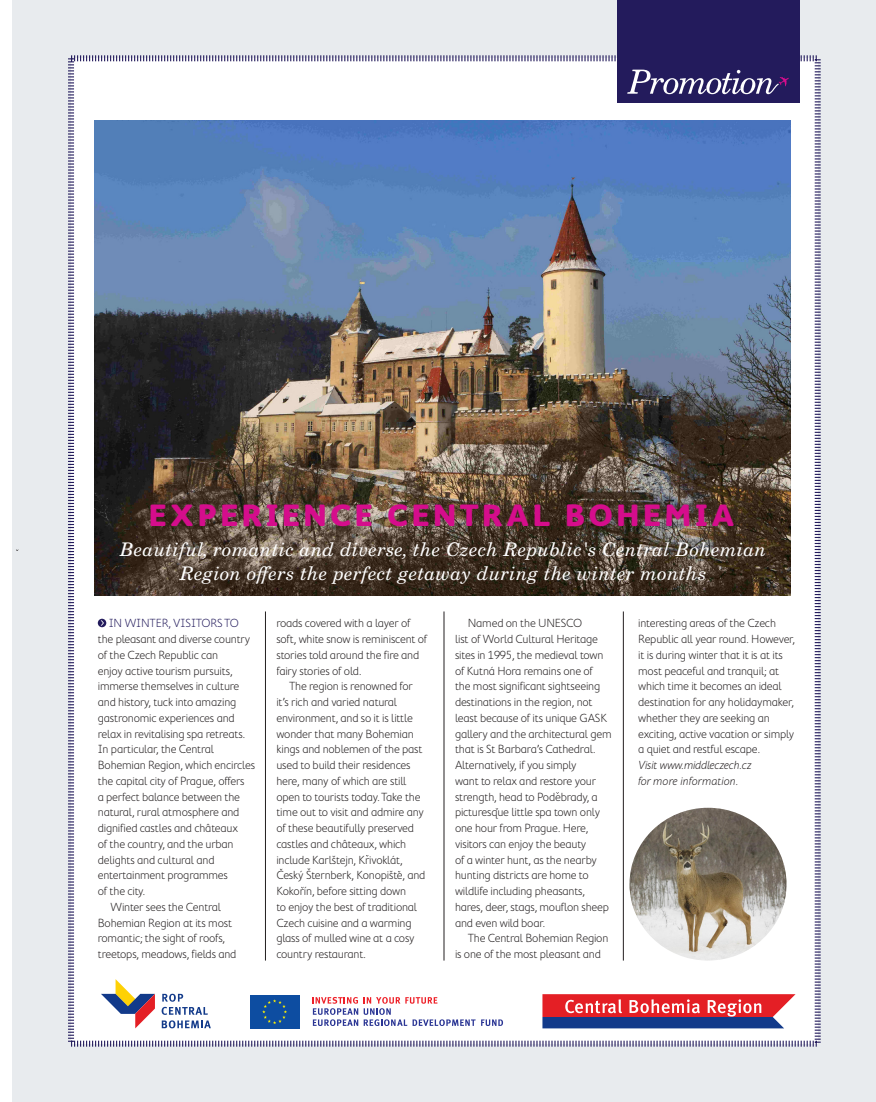
<style>
.page{position:relative;width:876px;height:1102px;background:#fff}
.page>*{position:absolute;margin:0;border:0;box-sizing:border-box;transform-origin:0 0}
.HEAD{font:700 31.5px "Cambridge Round";letter-spacing:.1em;color:#d50d8c}
.FEAT_SELL{font:italic 18.75px/24px "New Century Schlbk LT Pro";letter-spacing:.02em;color:#fff;text-align:center}
.BODY__Ca{font:300 12px/15.8px "Cambridge Round";letter-spacing:-.015em;color:#231f20}
.BODY__Ca-2{font:italic 300 12px/15.8px "Cambridge Round";letter-spacing:-.01em;color:#231f20}
.BODY__Ca-3{font:300 12px "Cambridge Round";letter-spacing:-.01em;color:#231b5c}
</style>
<div class="page">
<div style="left:13px;top:0;width:863px;height:1101px;background:#e8ebee"></div>
<div style="left:68px;top:54px;width:753px;height:993px;background:#fff"></div>
<svg style="left:98px;top:618px;width:8px;height:9px"></svg>
<svg style="left:101px;top:620px;width:3px;height:5px"></svg>
<hr style="left:623px;top:611px;width:1px;height:349px;background:#231f20">
<hr style="left:265px;top:611px;width:1px;height:349px;background:#231f20">
<hr style="left:444px;top:611px;width:1px;height:349px;background:#231f20">
<svg style="left:542px;top:994px;width:253px;height:34px;background:#a94b66"></svg>
<svg style="left:101px;top:978px;width:54px;height:50px;background:#cdbcbb"></svg>
<svg style="left:162px;top:993px;width:46px;height:21px"></svg>
<svg style="left:162px;top:1020px;width:49px;height:8px"></svg>
<div style="left:250px;top:995px;width:49px;height:33px;background:#0d4da1"></div>
<svg style="left:262px;top:999px;width:25px;height:25px"></svg>
<svg style="left:312px;top:996px;width:46px;height:29px"></svg>
<svg style="left:364px;top:996px;width:139px;height:29px;background:#e7dee9"></svg>
<img style="left:629px;top:807px;width:157px;height:153px">
<img style="left:94px;top:120px;width:697px;height:475px">
<div style="left:617px;top:0;width:182px;height:102px;background:#231b5c"></div>
<svg style="left:627px;top:70px;width:162px;height:24px"></svg>
<p class="HEAD" style="left:149px;top:497px;width:587px">EXPERIENCE CENTRAL BOHEMIA</p>
<p class="FEAT_SELL" style="left:120px;top:537px;width:648px">Beautiful, romantic and diverse, the Czech Republic's Central Bohemian<br>Region offers the perfect getaway during the winter months</p>
<p class="BODY__Ca-3" style="left:109px;top:616px;width:132px">IN WINTER, VISITORS TO</p>
<p class="BODY__Ca" style="left:98px;top:631px;width:159px">the pleasant and diverse country of the Czech Republic can<br>enjoy active tourism pursuits, immerse themselves in culture and history, tuck into amazing gastronomic experiences and relax in revitalising spa retreats.<br>In particular, the Central<br>Bohemian Region, which encircles the capital city of Prague, offers<br>a perfect balance between the natural, rural atmosphere and dignified castles and châteaux<br>of the country, and the urban delights and cultural and entertainment programmes<br>of the city.</p>
<p class="BODY__Ca" style="left:98px;top:898px;width:140px;text-indent:13px">Winter sees the Central<br>Bohemian Region at its most romantic; the sight of roofs, treetops, meadows, fields and</p>
<p class="BODY__Ca" style="left:276px;top:615px;width:152px">roads covered with a layer of soft, white snow is reminiscent of stories told around the fire and fairy stories of old.</p>
<p class="BODY__Ca" style="left:276px;top:678px;width:150px;text-indent:13px">The region is renowned for it’s rich and varied natural environment, and so it is little wonder that many Bohemian kings and noblemen of the past used to build their residences here, many of which are still open to tourists today. Take the time out to visit and admire any of these beautifully preserved castles and châteaux, which include Karlštejn, Krivoklát,<br>Ceský Šternberk, Konopište, and<br>Kokorín, before sitting down<br>to enjoy the best of traditional<br>Czech cuisine and a warming glass of mulled wine at a cosy country restaurant.</p>
<p class="BODY__Ca" style="left:455px;top:615px;width:158px;text-indent:13px">Named on the UNESCO<br>list of World Cultural Heritage sites in 1995, the medieval town of Kutná Hora remains one of<br>the most significant sightseeing destinations in the region, not least because of its unique GASK gallery and the architectural gem that is St Barbara’s Cathedral.<br>Alternatively, if you simply<br>want to relax and restore your strength, head to Podebrady, a picturesque little spa town only one hour from Prague. Here, visitors can enjoy the beauty<br>of a winter hunt, as the nearby hunting districts are home to wildlife including pheasants, hares, deer, stags, mouflon sheep and even wild boar.</p>
<p class="BODY__Ca" style="left:455px;top:930px;width:155px;text-indent:13px">The Central Bohemian Region is one of the most pleasant and</p>
<p class="BODY__Ca" style="left:638px;top:615px;width:158px">interesting areas of the Czech<br>Republic all year round. However, it is during winter that it is at its most peaceful and tranquil; at which time it becomes an ideal destination for any holidaymaker, whether they are seeking an exciting, active vacation or simply a quiet and restful escape.</p>
<p class="BODY__Ca-2" style="left:638px;top:757px;width:115px">Visit www.middleczech.cz for more information.</p>
</div>
